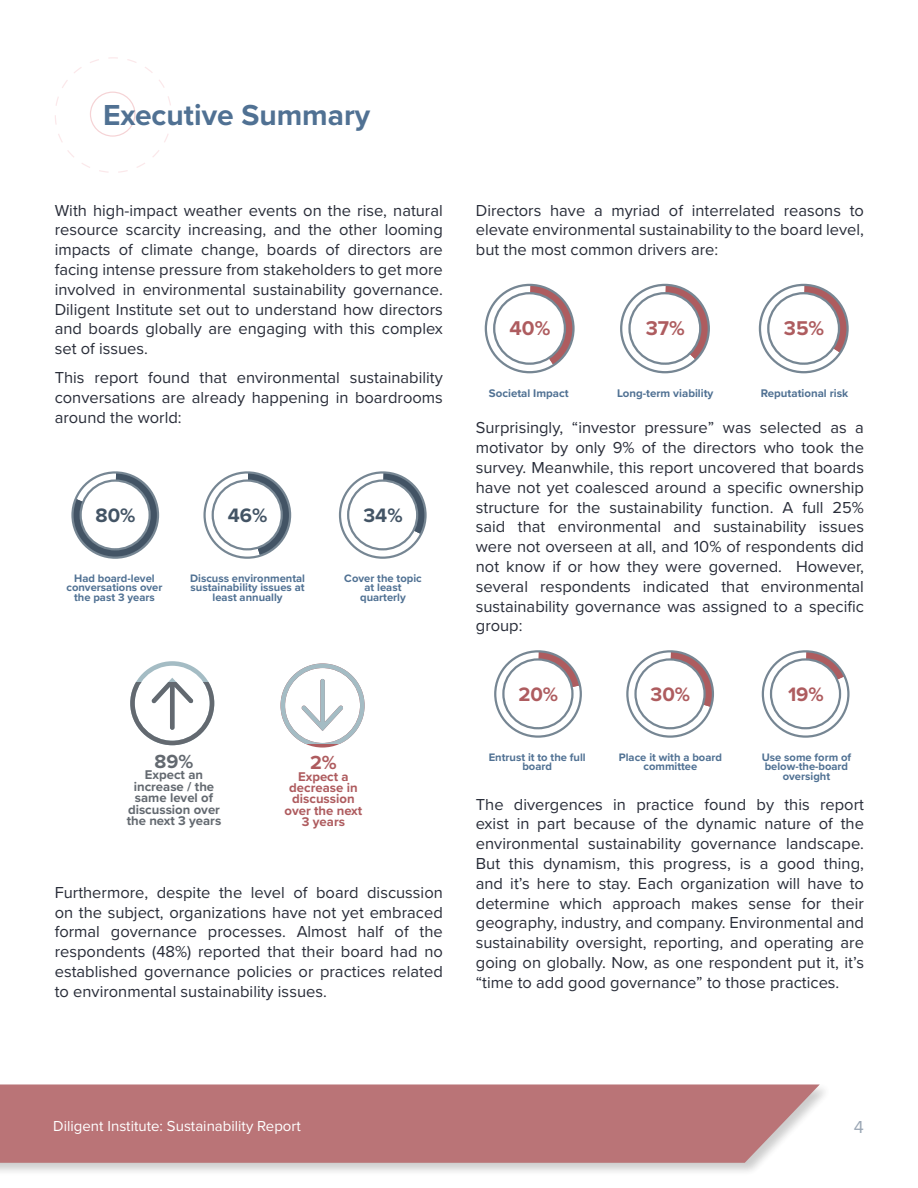
<style>
.page{position:relative;width:918px;height:1188px;background:#fff}
.page>*{position:absolute;margin:0;border:0;box-sizing:border-box;transform-origin:0 0}
.t1{font:700 30px "Proxima Nova";color:#507193}
.t2{font:700 20.7px "Proxima Nova";color:#ae5c5f}
.t3{font:700 20.25px "Proxima Nova";color:#ae5c5f}
.t4{font:700 20.1px "Proxima Nova";color:#435465}
.t5{font:700 19.65px "Proxima Nova";color:#636970}
.t6{font:700 19.65px "Proxima Nova";color:#ae5b5e}
.t7{font:18px "Proxima Nova";color:#9ba7b5}
.t8{font:16.5px/19.8px "Proxima Nova";color:#292d39;text-align:justify}
.t9{font:15px "Proxima Nova";color:#fff}
.t10{font:700 13.05px/11.4px "Proxima Nova";color:#636970;text-align:center}
.t11{font:700 13.05px/11.4px "Proxima Nova";color:#ae5b5e;text-align:center}
.t12{font:700 11.4px "Proxima Nova";color:#507193}
.t13{font:700 11.25px/9.6px "Proxima Nova";color:#507193;text-align:center}
</style>
<div class="page">
<div style="left:0;top:1082px;width:833px;height:95px;background:#000;opacity:.24"></div>
<div style="left:0;top:1084px;width:820px;height:79px;background:#ba7477"></div>
<svg style="left:55px;top:57px;width:117px;height:116px"></svg>
<svg style="left:71px;top:471px;width:89px;height:88px"></svg>
<svg style="left:203px;top:471px;width:89px;height:88px"></svg>
<svg style="left:338px;top:471px;width:89px;height:88px"></svg>
<svg style="left:484px;top:283px;width:91px;height:91px"></svg>
<svg style="left:620px;top:283px;width:90px;height:91px"></svg>
<svg style="left:758px;top:283px;width:91px;height:91px"></svg>
<svg style="left:494px;top:650px;width:88px;height:88px"></svg>
<svg style="left:626px;top:650px;width:88px;height:88px"></svg>
<svg style="left:761px;top:650px;width:89px;height:88px"></svg>
<svg style="left:130px;top:661px;width:84px;height:84px"></svg>
<svg style="left:281px;top:663px;width:84px;height:85px"></svg>
<h1 class="t1" style="left:103px;top:93px;width:269px">Executive Summary</h1>
<p class="t8" style="left:55px;top:199px;width:390px">With high-impact weather events on the rise, natural resource scarcity increasing, and the other looming impacts of climate change, boards of directors are facing intense pressure from stakeholders to get more involved in environmental sustainability governance.<br>Diligent Institute set out to understand how directors and boards globally are engaging with this complex set of issues.</p>
<p class="t8" style="left:55px;top:367px;width:390px">This report found that environmental sustainability conversations are already happening in boardrooms around the world:</p>
<p class="t4" style="left:96px;top:500px;width:41px">80%</p>
<p class="t13" style="left:66px;top:573px;width:97px">Had board-level conversations over the past 3 years</p>
<p class="t4" style="left:228px;top:500px;width:41px">46%</p>
<p class="t13" style="left:190px;top:573px;width:116px">Discuss environmental sustainability issues at least annually</p>
<p class="t4" style="left:363px;top:500px;width:41px">34%</p>
<p class="t13" style="left:344px;top:573px;width:79px">Cover the topic at least quarterly</p>
<p class="t5" style="left:155px;top:747px;width:40px">89%</p>
<p class="t10" style="left:127px;top:769px;width:96px">Expect an increase / the same level of discussion over the next 3 years</p>
<p class="t6" style="left:310px;top:748px;width:28px">2%</p>
<p class="t11" style="left:285px;top:770px;width:79px">Expect a decrease in discussion over the next<br>3 years</p>
<p class="t8" style="left:55px;top:882px;width:390px">Furthermore, despite the level of board discussion on the subject, organizations have not yet embraced formal governance processes. Almost half of the respondents (48%) reported that their board had no established governance policies or practices related to environmental sustainability issues.</p>
<p class="t8" style="left:476px;top:199px;width:390px">Directors have a myriad of interrelated reasons to elevate environmental sustainability to the board level, but the most common drivers are:</p>
<p class="t2" style="left:510px;top:313px;width:42px">40%</p>
<p class="t12" style="left:489px;top:385px;width:81px">Societal Impact</p>
<p class="t2" style="left:646px;top:313px;width:41px">37%</p>
<p class="t12" style="left:617px;top:385px;width:98px">Long-term viability</p>
<p class="t2" style="left:784px;top:313px;width:42px">35%</p>
<p class="t12" style="left:761px;top:385px;width:89px">Reputational risk</p>
<p class="t8" style="left:476px;top:417px;width:390px">Surprisingly, “investor pressure” was selected as a motivator by only 9% of the directors who took the survey. Meanwhile, this report uncovered that boards have not yet coalesced around a specific ownership structure for the sustainability function. A full 25% said that environmental and sustainability issues were not overseen at all, and 10% of respondents did not know if or how they were governed. However, several respondents indicated that environmental sustainability governance was assigned to a specific group:</p>
<p class="t3" style="left:518px;top:679px;width:41px">20%</p>
<p class="t13" style="left:489px;top:752px;width:99px">Entrust it to the full board</p>
<p class="t3" style="left:651px;top:679px;width:41px">30%</p>
<p class="t13" style="left:619px;top:752px;width:105px">Place it with a board committee</p>
<p class="t3" style="left:788px;top:679px;width:37px">19%</p>
<p class="t13" style="left:762px;top:752px;width:91px">Use some form of below-the-board oversight</p>
<p class="t8" style="left:476px;top:793px;width:390px">The divergences in practice found by this report exist in part because of the dynamic nature of the environmental sustainability governance landscape.<br>But this dynamism, this progress, is a good thing, and it’s here to stay. Each organization will have to determine which approach makes sense for their geography, industry, and company. Environmental and sustainability oversight, reporting, and operating are going on globally. Now, as one respondent put it, it’s “time to add good governance” to those practices.</p>
<p class="t9" style="left:53px;top:1114px;width:249px">Diligent Institute: Sustainability Report</p>
<p class="t7" style="left:854px;top:1113px;width:12px">4</p>
</div>
